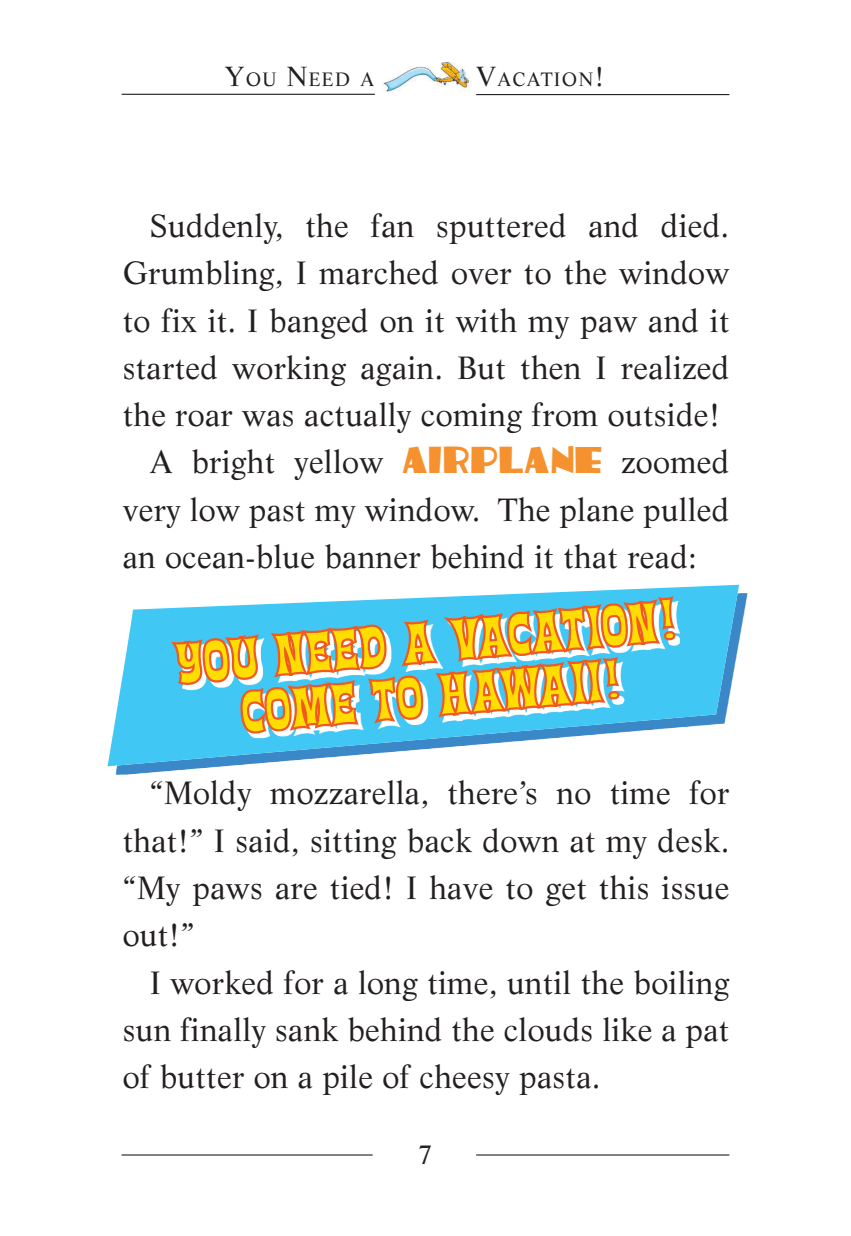
<style>
.page{position:relative;width:851px;height:1236px;background:#fff}
.page>*{position:absolute;margin:0;border:0;box-sizing:border-box;transform-origin:0 0}
.t1{font:67.5px/54px "Tiki Magic";color:#ffdd01;text-align:center}
.t2{font:31.5px/47.2px "Life LT Std";letter-spacing:.01em;color:#231f20;text-align:justify}
.t3{font:27px "Life LT Std";color:#231f20}
.t4{font:18.9px "Life LT Std";letter-spacing:.07em;color:#231f20}
.s1{font-size:27px}
.s2{font-family:"Hot Coffee Font";font-size:38.25px;color:#f69130}
</style>
<div class="page">
<img style="left:739px;top:593px;width:8px;height:49px">
<svg style="left:107px;top:584px;width:632px;height:182px"></svg>
<svg style="left:164px;top:595px;width:516px;height:140px"></svg>
<hr style="left:122px;top:94px;width:253px;height:1px;background:#231f20">
<hr style="left:476px;top:94px;width:253px;height:1px;background:#231f20">
<hr style="left:122px;top:1154px;width:250px;height:1px;background:#231f20">
<hr style="left:476px;top:1154px;width:253px;height:1px;background:#231f20">
<img style="left:382px;top:62px;width:88px;height:30px">
<p class="t4" style="left:225px;top:71px;width:151px"><span class="s1">Y</span>ou <span class="s1">N</span>eed a</p>
<p class="t4" style="left:476px;top:71px;width:129px"><span class="s1">V</span>acatioN<span class="s1">!</span></p>
<p class="t2" style="left:150px;top:205px;width:581px">Suddenly, the fan sputtered and died.</p>
<p class="t2" style="left:123px;top:252px;width:608px">Grumbling, I marched over to the window</p>
<p class="t2" style="left:123px;top:299px;width:608px">to fix it. I banged on it with my paw and it</p>
<p class="t2" style="left:123px;top:347px;width:608px">started working again. But then I realized</p>
<p class="t2" style="left:123px;top:394px;width:599px">the roar was actually coming from outside!</p>
<p class="t2" style="left:150px;top:441px;width:581px">A bright yellow <span class="s2">AIRPLANE</span> zoomed</p>
<p class="t2" style="left:123px;top:488px;width:608px">very low past my window. The plane pulled</p>
<p class="t2" style="left:123px;top:536px;width:575px">an ocean-blue banner behind it that read:</p>
<h1 class="t1" style="left:174px;top:632px;width:482px;rotate:-5deg">YOU NEED A VACATION<br>COME TO HAWAII</h1>
<p class="t2" style="left:123px;top:772px;width:608px;text-indent:27px">“Moldy mozzarella, there’s no time for that!” I said, sitting back down at my desk. “My paws are tied! I have to get this issue out!”</p>
<p class="t2" style="left:123px;top:961px;width:608px;text-indent:27px">I worked for a long time, until the boiling sun finally sank behind the clouds like a pat of butter on a pile of cheesy pasta.</p>
<p class="t3" style="left:418px;top:1143px;width:17px">7</p>
</div>
